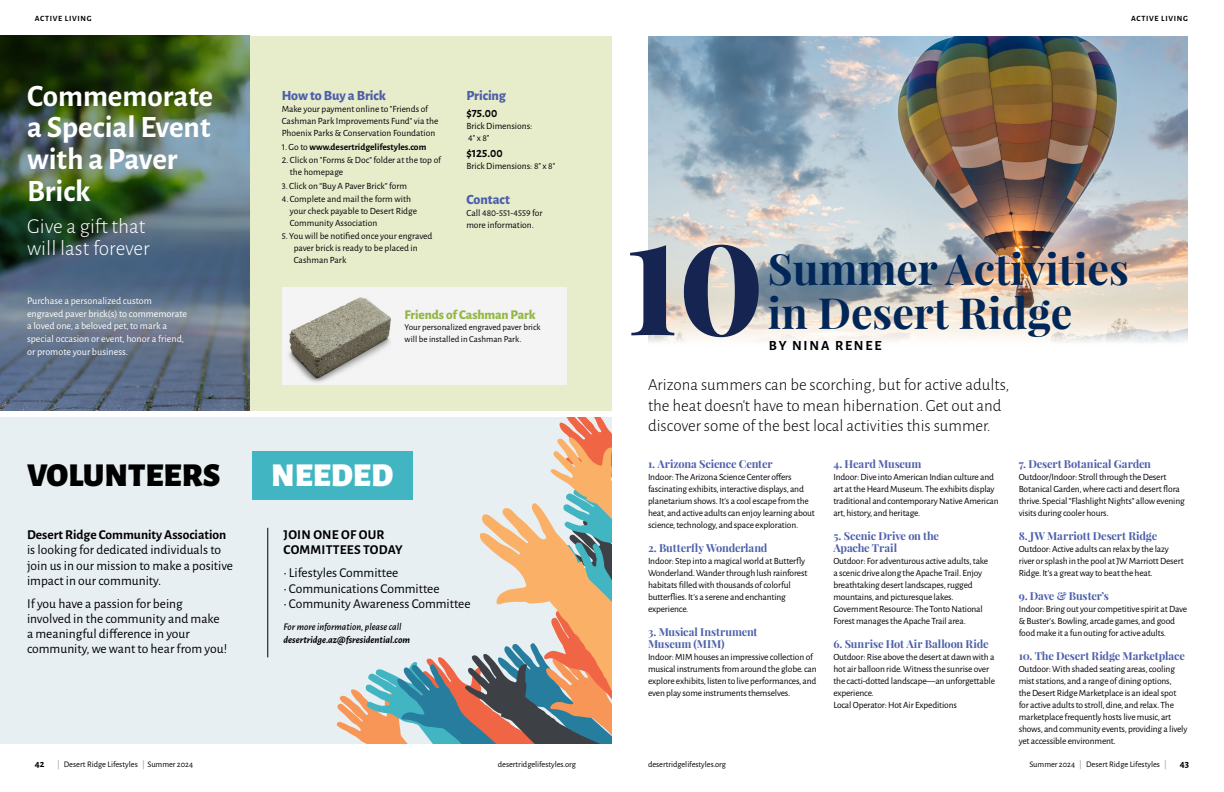
<style>
.page{position:relative;width:1224px;height:792px;background:#fff}
.page>*{position:absolute;margin:0;border:0;box-sizing:border-box;transform-origin:0 0}
.t1{font:900 125.7px "Playfair Display";color:#162451}
.t2{font:700 42.9px/43.8px "Playfair Display";color:#002758}
.t3{font:900 33.4px "Alegreya Sans";color:#000001}
.t4{font:900 33.4px "Alegreya Sans";color:#fff}
.t5{font:700 31.1px/31.6px "Alegreya Sans";color:#fff}
.t6{font:300 21.4px/21.8px "Alegreya Sans";color:#fff}
.t7{font:300 17px/20.4px "Alegreya Sans";color:#000001}
.t8{font:800 14px "Alegreya Sans";letter-spacing:-.01em;color:#4c5faa}
.t9{font:700 14px "Alegreya Sans SC";letter-spacing:.125em;color:#000001}
.t10{font:13.5px/15.2px "Alegreya Sans";color:#000001}
.t11{font:700 13.5px/15.2px "Alegreya Sans";color:#000001}
.t12{font:800 13.3px "Alegreya Sans";letter-spacing:-.01em;color:#94b645}
.t13{font:700 12px "Alegreya Sans";color:#000001}
.t14{font:700 11px/12px "Playfair Display";letter-spacing:-.01em;color:#4c5faa}
.t15{font:10.1px/12.8px "Alegreya Sans";color:#fff}
.t16{font:italic 700 10.1px "Alegreya Sans";color:#000001}
.t17{font:italic 500 10.1px "Alegreya Sans";color:#000001}
.t18{font:700 10px "Alegreya Sans";color:#000001}
.t19{font:9.5px/12px "Alegreya Sans";letter-spacing:-.015em;color:#000001}
.t20{font:700 9.5px "Alegreya Sans";color:#000001}
.t21{font:9px/11.4px "Alegreya Sans";color:#000001}
.t22{font:8.5px "Alegreya Sans";letter-spacing:-.005em;color:#000001}
.t23{font:700 8px "Alegreya Sans";letter-spacing:.085em;color:#000001}
.s1{font-weight:400}
.s2{font-weight:700;font-size:10px}
.s3{font-weight:300;color:#575757}
</style>
<div class="page">
<div style="left:0;top:417px;width:611px;height:327px;background:#e8eff3"></div>
<svg style="left:337px;top:417px;width:274px;height:327px"></svg>
<hr style="left:268px;top:528px;width:1px;height:129px;background:#000001">
<div style="left:253px;top:451px;width:160px;height:49px;background:#42b5c2"></div>
<div style="left:27px;top:36px;width:585px;height:374px;background:#e7eccb"></div>
<img style="left:0;top:36px;width:249px;height:373px">
<div style="left:282px;top:288px;width:285px;height:97px;background:#f4f4f4"></div>
<img style="left:288px;top:297px;width:103px;height:85px">
<img style="left:648px;top:36px;width:540px;height:306px">
<p class="t23" style="left:35px;top:13px;width:58px">ACTIVE LIVING</p>
<p class="t23" style="left:1131px;top:13px;width:58px">ACTIVE LIVING</p>
<h3 class="t5" style="left:27px;top:78px;width:188px">Commemorate a Special Event with a Paver<br>Brick</h3>
<h3 class="t6" style="left:27px;top:215px;width:124px">Give a gift that will last forever</h3>
<p class="t15" style="left:27px;top:294px;width:162px">Purchase a personalized custom engraved paver brick(s) to commemorate a loved one, a beloved pet, to mark a special occasion or event, honor a friend, or promote your business.</p>
<h3 class="t8" style="left:282px;top:85px;width:106px">How to Buy a Brick</h3>
<p class="t19" style="left:282px;top:103px;width:158px">Make your payment online to "Friends of<br>Cashman Park Improvements Fund" via the<br>Phoenix Parks &amp; Conservation Foundation</p>
<p class="t20" style="left:282px;top:140px;width:146px"><span class="s1">1. Go to</span> www.desertridgelifestyles.com</p>
<p class="t19" style="left:290px;top:154px;width:153px;text-indent:-8px">2. Click on "Forms &amp; Doc" folder at the top of the homepage</p>
<p class="t19" style="left:282px;top:179px;width:127px">3. Click on “Buy A Paver Brick” form</p>
<p class="t19" style="left:290px;top:193px;width:129px;text-indent:-8px">4. Complete and mail the form with your check payable to Desert Ridge<br>Community Association</p>
<p class="t19" style="left:294px;top:230px;width:140px;text-indent:-12px">5. You will be notified once your engraved paver brick is ready to be placed in<br>Cashman Park</p>
<h3 class="t8" style="left:466px;top:85px;width:41px">Pricing</h3>
<p class="t13" style="left:466px;top:104px;width:33px">$75.00</p>
<p class="t19" style="left:466px;top:119px;width:68px">Brick Dimensions:<br>4" x 8"</p>
<p class="t13" style="left:466px;top:145px;width:38px">$125.00</p>
<p class="t19" style="left:466px;top:160px;width:91px">Brick Dimensions: 8" x 8"</p>
<h3 class="t8" style="left:466px;top:189px;width:45px">Contact</h3>
<p class="t19" style="left:466px;top:206px;width:78px">Call 480-551-4559 for more information.</p>
<h3 class="t12" style="left:405px;top:305px;width:133px">Friends of Cashman Park</h3>
<p class="t21" style="left:405px;top:321px;width:138px">Your personalized engraved paver brick will be installed in Cashman Park.</p>
<h3 class="t3" style="left:27px;top:449px;width:195px">VOLUNTEERS</h3>
<h3 class="t4" style="left:271px;top:449px;width:124px">NEEDED</h3>
<h3 class="t11" style="left:27px;top:526px;width:201px">Desert Ridge Community Association</h3>
<h3 class="t10" style="left:27px;top:542px;width:207px">is looking for dedicated individuals to join us in our mission to make a positive impact in our community.</h3>
<h3 class="t10" style="left:27px;top:595px;width:202px">If you have a passion for being involved in the community and make a meaningful difference in your community, we want to hear from you!</h3>
<h3 class="t11" style="left:284px;top:526px;width:121px">JOIN ONE OF OUR<br>COMMITTEES TODAY</h3>
<h3 class="t10" style="left:284px;top:565px;width:116px">• Lifestyles Committee</h3>
<h3 class="t10" style="left:284px;top:580px;width:157px">• Communications Committee</h3>
<h3 class="t10" style="left:284px;top:596px;width:188px">• Community Awareness Committee</h3>
<p class="t17" style="left:284px;top:620px;width:119px">For more information, please call</p>
<p class="t16" style="left:284px;top:632px;width:128px">desertridge.az@fsresidential.com</p>
<h1 class="t1" style="left:627px;top:207px;width:139px">10</h1>
<h2 class="t2" style="left:768px;top:247px;width:363px">Summer Activities in Desert Ridge</h2>
<h3 class="t9" style="left:769px;top:336px;width:114px">BY NINA RENEE</h3>
<h3 class="t7" style="left:648px;top:374px;width:363px">Arizona summers can be scorching, but for active adults, the heat doesn’t have to mean hibernation. Get out and discover some of the best local activities this summer.</h3>
<p class="t14" style="left:648px;top:458px;width:126px">1. Arizona Science Center</p>
<p class="t19" style="left:648px;top:471px;width:168px">Indoor: The Arizona Science Center offers fascinating exhibits, interactive displays, and planetarium shows. It’s a cool escape from the heat, and active adults can enjoy learning about science, technology, and space exploration.</p>
<p class="t14" style="left:648px;top:542px;width:121px">2. Butterfly Wonderland</p>
<p class="t19" style="left:648px;top:555px;width:161px">Indoor: Step into a magical world at Butterfly Wonderland. Wander through lush rainforest habitats filled with thousands of colorful butterflies. It’s a serene and enchanting experience.</p>
<p class="t14" style="left:648px;top:626px;width:111px">3. Musical Instrument<br>Museum (MIM)</p>
<p class="t19" style="left:648px;top:651px;width:170px">Indoor: MIM houses an impressive collection of musical instruments from around the globe. can explore exhibits, listen to live performances, and even play some instruments themselves.</p>
<p class="t14" style="left:833px;top:458px;width:90px">4. Heard Museum</p>
<p class="t19" style="left:833px;top:471px;width:167px">Indoor: Dive into American Indian culture and art at the Heard Museum. The exhibits display traditional and contemporary Native American art, history, and heritage.</p>
<p class="t14" style="left:833px;top:530px;width:107px">5. Scenic Drive on the<br>Apache Trail</p>
<p class="t19" style="left:833px;top:555px;width:156px">Outdoor: For adventurous active adults, take a scenic drive along the Apache Trail. Enjoy breathtaking desert landscapes, rugged mountains, and picturesque lakes.<br>Government Resource: The Tonto National Forest manages the Apache Trail area.</p>
<p class="t14" style="left:833px;top:638px;width:157px">6. Sunrise Hot Air Balloon Ride</p>
<p class="t19" style="left:833px;top:651px;width:163px">Outdoor: Rise above the desert at dawn with a hot air balloon ride. Witness the sunrise over the cacti-dotted landscape—an unforgettable experience.<br>Local Operator: Hot Air Expeditions</p>
<p class="t14" style="left:1019px;top:458px;width:134px">7. Desert Botanical Garden</p>
<p class="t19" style="left:1019px;top:471px;width:167px">Outdoor/Indoor: Stroll through the Desert Botanical Garden, where cacti and desert flora thrive. Special “Flashlight Nights” allow evening visits during cooler hours.</p>
<p class="t14" style="left:1019px;top:530px;width:140px">8. JW Marriott Desert Ridge</p>
<p class="t19" style="left:1019px;top:543px;width:167px">Outdoor: Active adults can relax by the lazy river or splash in the pool at JW Marriott Desert<br>Ridge. It’s a great way to beat the heat.</p>
<p class="t14" style="left:1019px;top:590px;width:92px">9. Dave &amp; Buster’s</p>
<p class="t19" style="left:1019px;top:603px;width:170px">Indoor: Bring out your competitive spirit at Dave &amp; Buster’s. Bowling, arcade games, and good food make it a fun outing for active adults.</p>
<p class="t14" style="left:1019px;top:650px;width:168px">10. The Desert Ridge Marketplace</p>
<p class="t19" style="left:1019px;top:663px;width:170px">Outdoor: With shaded seating areas, cooling mist stations, and a range of dining options,<br>the Desert Ridge Marketplace is an ideal spot for active adults to stroll, dine, and relax. The marketplace frequently hosts live music, art shows, and community events, providing a lively yet accessible environment.</p>
<p class="t22" style="left:35px;top:758px;width:160px"><span class="s2">42</span> <span class="s3">|</span> Desert Ridge Lifestyles <span class="s3">|</span> Summer 2024</p>
<p class="t22" style="left:498px;top:758px;width:80px">desertridgelifestyles.org</p>
<p class="t22" style="left:648px;top:758px;width:80px">desertridgelifestyles.org</p>
<p class="t22" style="left:1029px;top:758px;width:139px">Summer 2024 <span class="s3">|</span> Desert Ridge Lifestyles <span class="s3">|</span></p>
<p class="t18" style="left:1180px;top:756px;width:11px">43</p>
</div>
